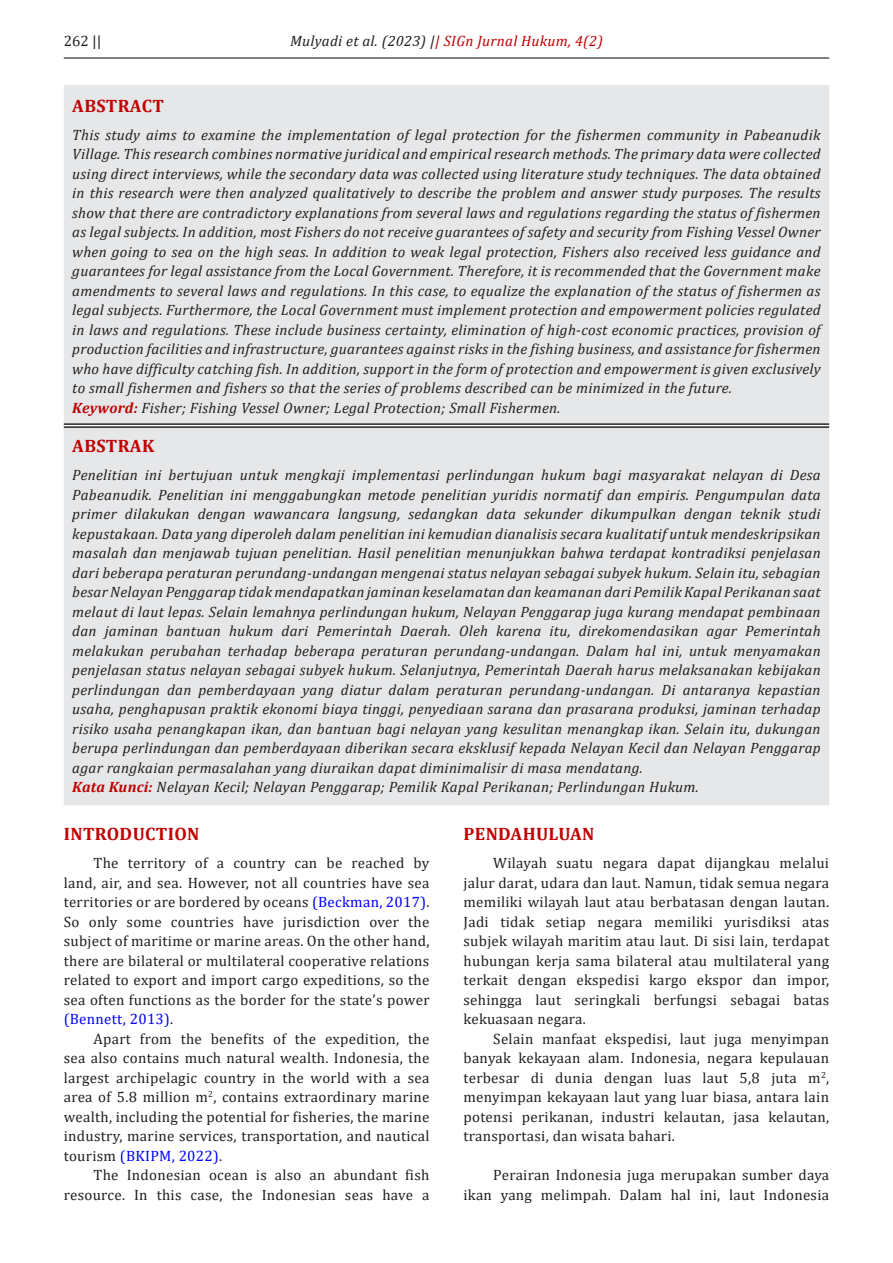
<style>
.page{position:relative;width:893px;height:1263px;background:#fff}
.page>*{position:absolute;margin:0;border:0;box-sizing:border-box;transform-origin:0 0}
.BAB{font:700 18px "Cambria";letter-spacing:.02em;color:#c00000}
.Abstrak{font:italic 15px/19.5px "Cambria";letter-spacing:.02em;color:#231f20;text-align:justify}
.Isi_1{font:15px/19.5px "Cambria";letter-spacing:.02em;color:#231f20;text-align:justify}
.t1{font:italic 15px "Cambria";letter-spacing:.02em;color:#c00000}
.s1{color:#231f20}
.s2{font-weight:700;color:#c00000}
.s3{color:#00f}
</style>
<div class="page">
<hr style="left:64px;top:57px;width:765px;height:2px;background:#231f20">
<div style="left:64px;top:85px;width:765px;height:720px;background:#e6e7e9"></div>
<div style="left:64px;top:423px;width:765px;height:5px;background:#fff"></div>
<hr style="left:64px;top:423px;width:765px;height:2px;background:#231f20">
<hr style="left:64px;top:426px;width:765px;height:2px;background:#231f20">
<p class="Isi_1" style="left:64px;top:31px;width:39px">262 ||</p>
<p class="t1" style="left:290px;top:30px;width:314px"><span class="s1">Mulyadi et al. (2023) |</span>| SIGn Jurnal Hukum, 4(2)</p>
<p class="BAB" style="left:72px;top:93px;width:93px">ABSTRACT</p>
<p class="Abstrak" style="left:72px;top:124px;width:750px">This study aims to examine the implementation of legal protection for the fishermen community in Pabeanudik Village. This research combines normative juridical and empirical research methods. The primary data were collected using direct interviews, while the secondary data was collected using literature study techniques. The data obtained in this research were then analyzed qualitatively to describe the problem and answer study purposes. The results show that there are contradictory explanations from several laws and regulations regarding the status of fishermen as legal subjects. In addition, most Fishers do not receive guarantees of safety and security from Fishing Vessel Owner when going to sea on the high seas. In addition to weak legal protection, Fishers also received less guidance and guarantees for legal assistance from the Local Government. Therefore, it is recommended that the Government make amendments to several laws and regulations. In this case, to equalize the explanation of the status of fishermen as legal subjects. Furthermore, the Local Government must implement protection and empowerment policies regulated in laws and regulations. These include business certainty, elimination of high-cost economic practices, provision of production facilities and infrastructure, guarantees against risks in the fishing business, and assistance for fishermen who have difficulty catching fish. In addition, support in the form of protection and empowerment is given exclusively to small fishermen and fishers so that the series of problems described can be minimized in the future.</p>
<p class="Abstrak" style="left:72px;top:397px;width:490px"><span class="s2">Keyword:</span> Fisher; Fishing Vessel Owner; Legal Protection; Small Fishermen.</p>
<p class="BAB" style="left:72px;top:433px;width:84px">ABSTRAK</p>
<p class="Abstrak" style="left:72px;top:465px;width:750px">Penelitian ini bertujuan untuk mengkaji implementasi perlindungan hukum bagi masyarakat nelayan di Desa Pabeanudik. Penelitian ini menggabungkan metode penelitian yuridis normatif dan empiris. Pengumpulan data primer dilakukan dengan wawancara langsung, sedangkan data sekunder dikumpulkan dengan teknik studi kepustakaan. Data yang diperoleh dalam penelitian ini kemudian dianalisis secara kualitatif untuk mendeskripsikan masalah dan menjawab tujuan penelitian. Hasil penelitian menunjukkan bahwa terdapat kontradiksi penjelasan dari beberapa peraturan perundang-undangan mengenai status nelayan sebagai subyek hukum. Selain itu, sebagian besar Nelayan Penggarap tidak mendapatkan jaminan keselamatan dan keamanan dari Pemilik Kapal Perikanan saat melaut di laut lepas. Selain lemahnya perlindungan hukum, Nelayan Penggarap juga kurang mendapat pembinaan dan jaminan bantuan hukum dari Pemerintah Daerah. Oleh karena itu, direkomendasikan agar Pemerintah melakukan perubahan terhadap beberapa peraturan perundang-undangan. Dalam hal ini, untuk menyamakan penjelasan status nelayan sebagai subyek hukum. Selanjutnya, Pemerintah Daerah harus melaksanakan kebijakan perlindungan dan pemberdayaan yang diatur dalam peraturan perundang-undangan. Di antaranya kepastian usaha, penghapusan praktik ekonomi biaya tinggi, penyediaan sarana dan prasarana produksi, jaminan terhadap risiko usaha penangkapan ikan, dan bantuan bagi nelayan yang kesulitan menangkap ikan. Selain itu, dukungan berupa perlindungan dan pemberdayaan diberikan secara eksklusif kepada Nelayan Kecil dan Nelayan Penggarap agar rangkaian permasalahan yang diuraikan dapat diminimalisir di masa mendatang.</p>
<p class="Abstrak" style="left:72px;top:777px;width:628px"><span class="s2">Kata Kunci:</span> Nelayan Kecil; Nelayan Penggarap; Pemilik Kapal Perikanan; Perlindungan Hukum.</p>
<p class="BAB" style="left:64px;top:821px;width:137px">INTRODUCTION</p>
<p class="Isi_1" style="left:64px;top:853px;width:367px;text-indent:30px">The territory of a country can be reached by land, air, and sea. However, not all countries have sea territories or are bordered by oceans <span class="s3">(Beckman, 2017)</span>.<br>So only some countries have jurisdiction over the subject of maritime or marine areas. On the other hand, there are bilateral or multilateral cooperative relations related to export and import cargo expeditions, so the sea often functions as the border for the state’s power <span class="s3">(Bennett, 2013)</span>.</p>
<p class="Isi_1" style="left:64px;top:1029px;width:367px;text-indent:30px">Apart from the benefits of the expedition, the sea also contains much natural wealth. Indonesia, the largest archipelagic country in the world with a sea area of 5.8 million m<sup>2</sup>, contains extraordinary marine wealth, including the potential for fisheries, the marine industry, marine services, transportation, and nautical tourism <span class="s3">(BKIPM, 2022)</span>.</p>
<p class="Isi_1" style="left:64px;top:1165px;width:367px;text-align:right">The Indonesian ocean is also an abundant fish resource. In this case, the Indonesian seas have a</p>
<p class="BAB" style="left:463px;top:821px;width:132px">PENDAHULUAN</p>
<p class="Isi_1" style="left:463px;top:853px;width:367px;text-indent:30px">Wilayah suatu negara dapat dijangkau melalui jalur darat, udara dan laut. Namun, tidak semua negara memiliki wilayah laut atau berbatasan dengan lautan.<br>Jadi tidak setiap negara memiliki yurisdiksi atas subjek wilayah maritim atau laut. Di sisi lain, terdapat hubungan kerja sama bilateral atau multilateral yang terkait dengan ekspedisi kargo ekspor dan impor, sehingga laut seringkali berfungsi sebagai batas kekuasaan negara.</p>
<p class="Isi_1" style="left:463px;top:1029px;width:367px;text-indent:30px">Selain manfaat ekspedisi, laut juga menyimpan banyak kekayaan alam. Indonesia, negara kepulauan terbesar di dunia dengan luas laut 5,8 juta m<sup>2</sup>, menyimpan kekayaan laut yang luar biasa, antara lain potensi perikanan, industri kelautan, jasa kelautan, transportasi, dan wisata bahari.</p>
<p class="Isi_1" style="left:463px;top:1165px;width:367px;text-align:right">Perairan Indonesia juga merupakan sumber daya ikan yang melimpah. Dalam hal ini, laut Indonesia</p>
</div>
